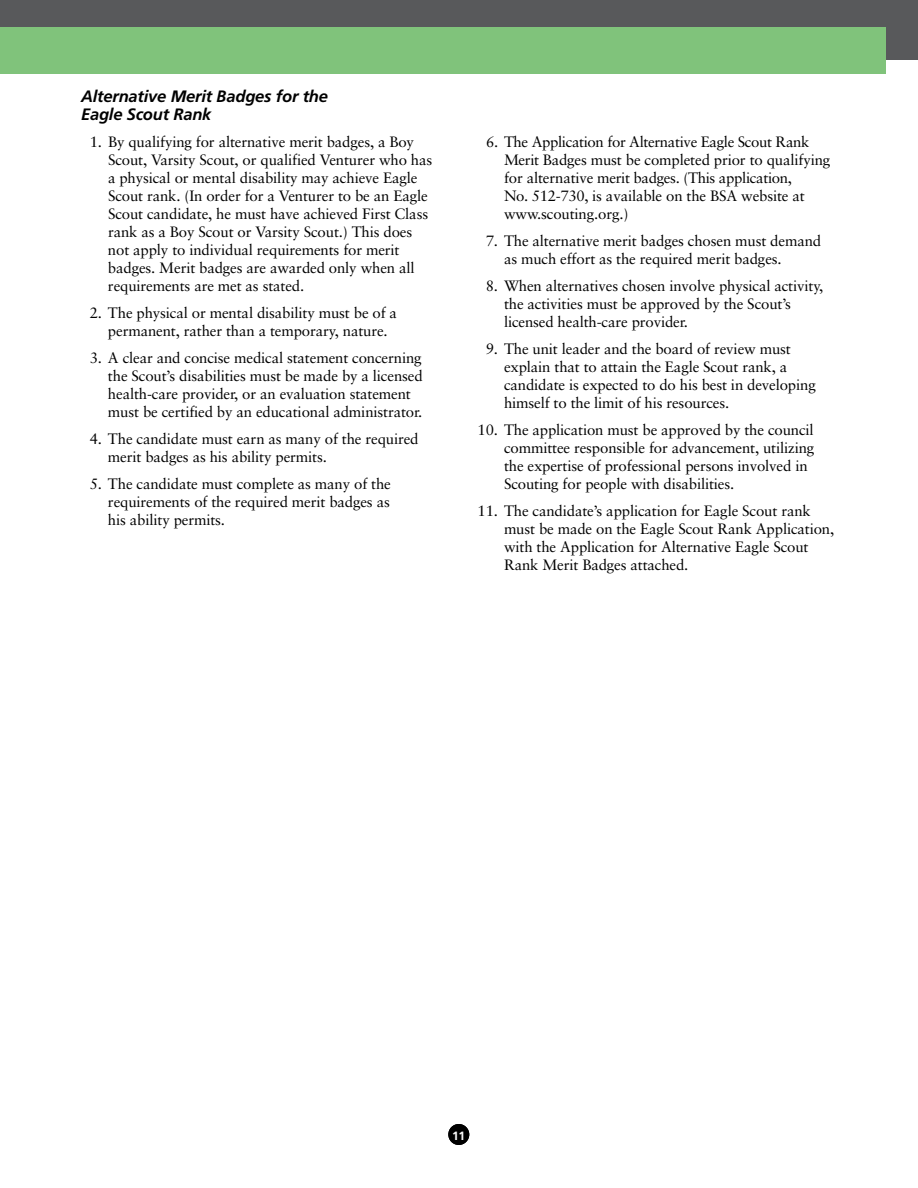
<style>
.page{position:relative;width:918px;height:1188px;background:#fff}
.page>*{position:absolute;margin:0;border:0;box-sizing:border-box;transform-origin:0 0}
.t1{font:italic 700 16.5px/18px "Frutiger";letter-spacing:-.01em;color:#000}
.t2{font:15px/18px "Sabon";letter-spacing:-.01em;color:#000}
.t3{font:700 12px "Frutiger";color:#fff}
</style>
<div class="page">
<div style="left:448px;top:1124px;width:21px;height:21px;background:#000;border-radius:50%"></div>
<div style="left:0;top:0;width:918px;height:60px;background:#58595b"></div>
<div style="left:0;top:27px;width:886px;height:47px;background:#80c37b"></div>
<p class="t1" style="left:81px;top:88px;width:249px">Alternative Merit Badges for the<br>Eagle Scout Rank</p>
<p class="t2" style="left:108px;top:133px;width:326px;text-indent:-18px">1. By qualifying for alternative merit badges, a Boy Scout, Varsity Scout, or qualified Venturer who has a physical or mental disability may achieve Eagle Scout rank. (In order for a Venturer to be an Eagle Scout candidate, he must have achieved First Class rank as a Boy Scout or Varsity Scout.) This does not apply to individual requirements for merit badges. Merit badges are awarded only when all requirements are met as stated.</p>
<p class="t2" style="left:90px;top:304px;width:309px;text-align:center">2. The physical or mental disability must be of a permanent, rather than a temporary, nature.</p>
<p class="t2" style="left:108px;top:349px;width:316px;text-indent:-18px">3. A clear and concise medical statement concerning the Scout’s disabilities must be made by a licensed health-care provider, or an evaluation statement must be certified by an educational administrator.</p>
<p class="t2" style="left:108px;top:430px;width:312px;text-indent:-18px">4. The candidate must earn as many of the required merit badges as his ability permits.</p>
<p class="t2" style="left:108px;top:475px;width:284px;text-align:justify;text-indent:-18px">5. The candidate must complete as many of the requirements of the required merit badges as his ability permits.</p>
<p class="t2" style="left:504px;top:133px;width:328px;text-indent:-18px">6. The Application for Alternative Eagle Scout Rank Merit Badges must be completed prior to qualifying for alternative merit badges. (This application,<br>No. 512-730, is available on the BSA website at www.scouting.org.)</p>
<p class="t2" style="left:504px;top:232px;width:319px;text-indent:-18px">7. The alternative merit badges chosen must demand as much effort as the required merit badges.</p>
<p class="t2" style="left:504px;top:277px;width:321px;text-indent:-18px">8. When alternatives chosen involve physical activity, the activities must be approved by the Scout’s licensed health-care provider.</p>
<p class="t2" style="left:504px;top:340px;width:313px;text-indent:-18px">9. The unit leader and the board of review must explain that to attain the Eagle Scout rank, a candidate is expected to do his best in developing himself to the limit of his resources.</p>
<p class="t2" style="left:504px;top:421px;width:312px;text-indent:-26px">10. The application must be approved by the council committee responsible for advancement, utilizing the expertise of professional persons involved in Scouting for people with disabilities.</p>
<p class="t2" style="left:504px;top:502px;width:332px;text-indent:-26px">11. The candidate’s application for Eagle Scout rank must be made on the Eagle Scout Rank Application, with the Application for Alternative Eagle Scout Rank Merit Badges attached.</p>
<p class="t3" style="left:452px;top:1129px;width:15px">11</p>
</div>
